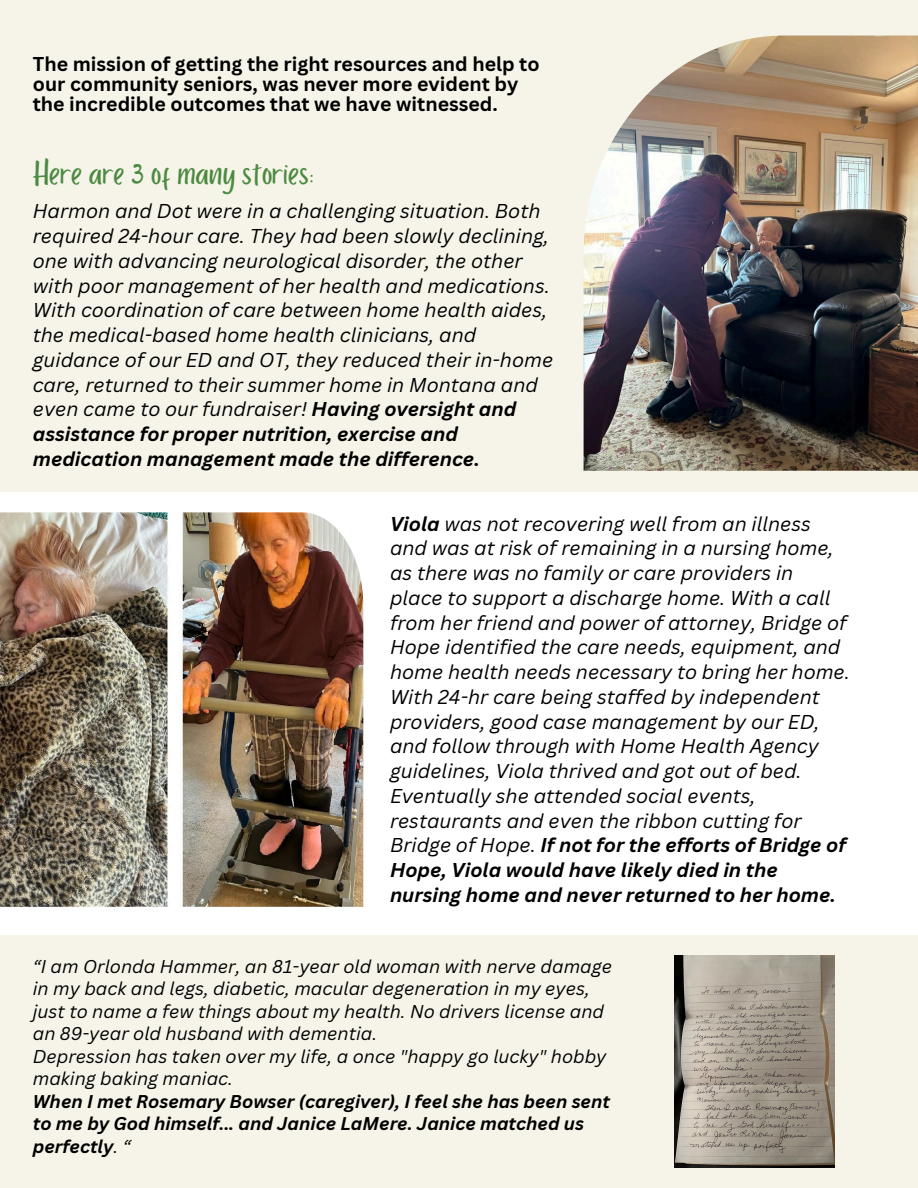
<style>
.page{position:relative;width:918px;height:1188px;background:#fff}
.page>*{position:absolute;margin:0;border:0;box-sizing:border-box;transform-origin:0 0}
.t1{font:36px "Porcelain";color:#4c8a42}
.t2{font:italic 19.5px/24.8px "Canva Sans";color:#000}
.t3{font:700 19.5px/20.2px "Canva Sans";color:#000}
.t4{font:italic 18px/22.5px "Canva Sans";color:#000}
.t5{font:italic 700 18px/22.5px "Canva Sans";color:#000}
.s1{font-weight:700}
.s2{font-weight:400}
</style>
<div class="page">
<div style="left:0;top:0;width:918px;height:492px;background:#f6f4e8"></div>
<img style="left:0;top:512px;width:363px;height:395px">
<img style="left:584px;top:36px;width:334px;height:435px">
<div style="left:0;top:935px;width:918px;height:253px;background:#f6f4e8"></div>
<img style="left:674px;top:955px;width:160px;height:213px">
<p class="t3" style="left:33px;top:53px;width:508px">The mission of getting the right resources and help to our community seniors, was never more evident by the incredible outcomes that we have witnessed.</p>
<p class="t1" style="left:33px;top:154px;width:283px">Here are 3 of many stories:</p>
<p class="t2" style="left:33px;top:198px;width:522px">Harmon and Dot were in a challenging situation. Both required 24-hour care. They had been slowly declining, one with advancing neurological disorder, the other with poor management of her health and medications.<br>With coordination of care between home health aides, the medical-based home health clinicians, and guidance of our ED and OT, they reduced their in-home care, returned to their summer home in Montana and even came to our fundraiser! <span class="s1">Having oversight and assistance for proper nutrition, exercise and medication management made the difference.</span></p>
<p class="t2" style="left:390px;top:511px;width:461px"><span class="s1">Viola</span> was not recovering well from an illness and was at risk of remaining in a nursing home, as there was no family or care providers in place to support a discharge home. With a call from her friend and power of attorney, Bridge of Hope identified the care needs, equipment, and home health needs necessary to bring her home.<br>With 24-hr care being staffed by independent providers, good case management by our ED, and follow through with Home Health Agency guidelines, Viola thrived and got out of bed.<br>Eventually she attended social events, restaurants and even the ribbon cutting for Bridge of Hope. <span class="s1">If not for the efforts of Bridge of Hope, Viola would have likely died in the nursing home and never returned to her home.</span></p>
<p class="t4" style="left:33px;top:954px;width:581px">“I am Orlonda Hammer, an 81-year old woman with nerve damage in my back and legs, diabetic, macular degeneration in my eyes, just to name a few things about my health. No drivers license and an 89-year old husband with dementia.</p>
<p class="t4" style="left:33px;top:1044px;width:575px">Depression has taken over my life, a once "happy go lucky" hobby making baking maniac.</p>
<p class="t5" style="left:33px;top:1089px;width:579px">When I met Rosemary Bowser (caregiver), I feel she has been sent to me by God himself... and Janice LaMere. Janice matched us perfectly<span class="s2">. “</span></p>
</div>
